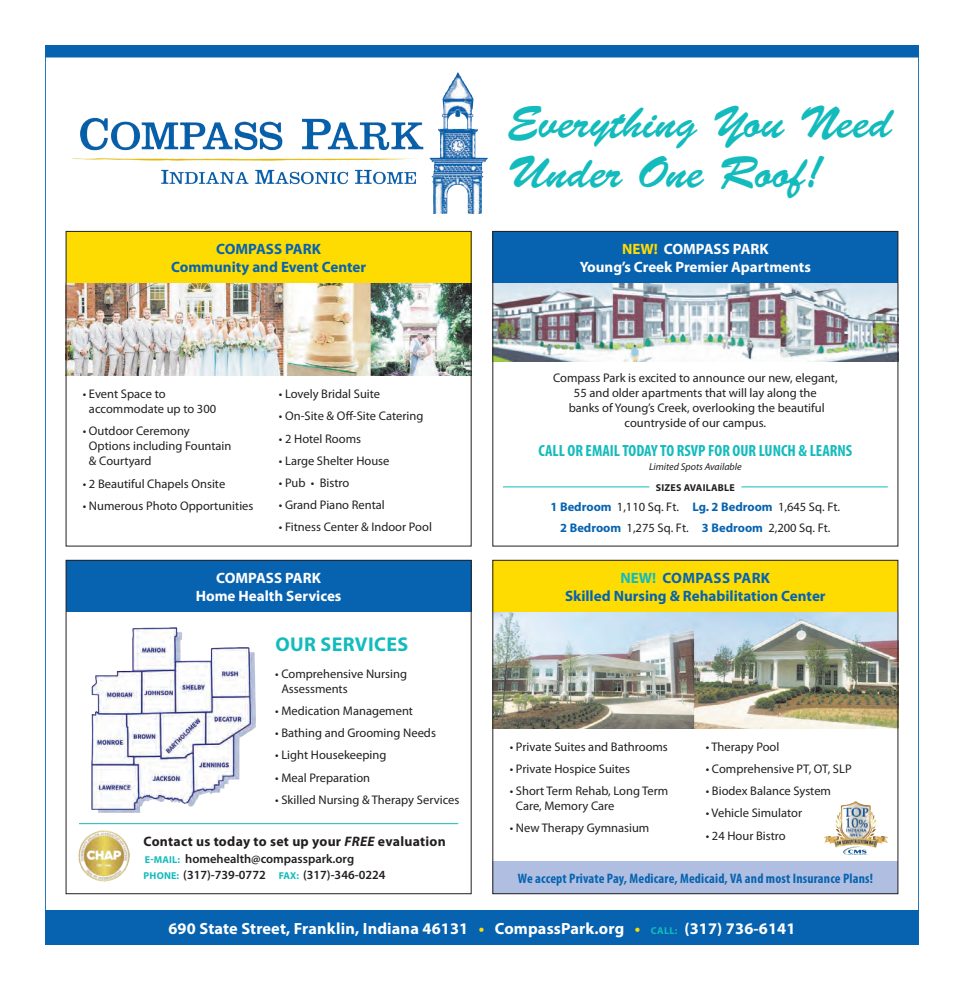
<style>
.page{position:relative;width:964px;height:990px;background:#fff}
.page>*{position:absolute;margin:0;border:0;box-sizing:border-box;transform-origin:0 0}
.t1{font:45.12px/49.6px "Brush Script Std";color:#14bbbd}
.t2{font:700 20px "Myriad Pro";letter-spacing:.02em;color:#14bbbd}
.t3{font:700 16.25px "Myriad Pro";letter-spacing:.01em;color:#fff}
.t4{font:700 condensed 16.25px "Myriad Pro";color:#14bbbd}
.t5{font:700 15px/18px "Myriad Pro";color:#0763b0;text-align:center}
.t6{font:700 15px/18px "Myriad Pro";color:#fff;text-align:center}
.t7{font:700 condensed 13.75px "Myriad Pro";letter-spacing:.01em;color:#0763b0}
.t8{font:700 13.75px "Myriad Pro";letter-spacing:.02em;color:#231f20}
.t9{font:12.5px/15px "Myriad Pro";color:#231f20}
.t10{font:600 12.5px/16.2px "Myriad Pro";color:#231f20}
.t11{font:italic 10px "Myriad Pro";color:#231f20}
.t12{font:700 10px "Myriad Pro";letter-spacing:.02em;color:#231f20}
.s1{color:#ffdc01}
.s2{font-style:italic}
.s3{font-weight:700;font-size:10px;color:#14bbbd}
.s4{font-weight:700;color:#0763b0}
.s5{color:#14bbbd}
.s6{font-size:10px;color:#14bbbd}
</style>
<div class="page">
<img style="left:72px;top:73px;width:415px;height:141px">
<div style="left:492px;top:861px;width:405px;height:33px;background:#b0bfe1"></div>
<img style="left:68px;top:283px;width:401px;height:93px">
<img style="left:91px;top:628px;width:164px;height:185px">
<img style="left:79px;top:831px;width:51px;height:50px">
<img style="left:494px;top:283px;width:401px;height:79px">
<img style="left:494px;top:612px;width:401px;height:117px">
<div style="left:66px;top:231px;width:405px;height:52px;background:#ffdc01"></div>
<div style="left:492px;top:231px;width:405px;height:52px;background:#0763b0"></div>
<div style="left:492px;top:560px;width:405px;height:52px;background:#ffdc01"></div>
<div style="left:66px;top:560px;width:405px;height:52px;background:#0763b0"></div>
<div style="left:45px;top:910px;width:873px;height:35px;background:#0763b0"></div>
<div style="left:45px;top:45px;width:873px;height:13px;background:#0763b0"></div>
<hr style="left:79px;top:823px;width:379px;height:1px;background:#14bbbd">
<img style="left:824px;top:802px;width:62px;height:52px">
<div style="left:492px;top:231px;width:405px;height:315px;border:1px solid #231f20"></div>
<div style="left:492px;top:560px;width:405px;height:334px;border:1px solid #231f20"></div>
<div style="left:66px;top:231px;width:405px;height:315px;border:1px solid #231f20"></div>
<div style="left:66px;top:560px;width:405px;height:334px;border:1px solid #231f20"></div>
<hr style="left:502px;top:487px;width:147px;height:1px;background:#14bbbd">
<hr style="left:741px;top:487px;width:146px;height:1px;background:#14bbbd">
<p class="t1" style="left:507px;top:99px;width:386px">Everything You Need<br>Under One Roof!</p>
<p class="t5" style="left:171px;top:239px;width:196px">COMPASS PARK<br>Community and Event Center</p>
<p class="t6" style="left:579px;top:239px;width:232px"><span class="s1">NEW!</span> COMPASS PARK<br>Young’s Creek Premier Apartments</p>
<p class="t9" style="left:89px;top:386px;width:129px;text-indent:-6px">• Event Space to accommodate up to 300</p>
<p class="t9" style="left:89px;top:423px;width:144px;text-indent:-6px">• Outdoor Ceremony<br>Options including Fountain &amp; Courtyard</p>
<p class="t9" style="left:83px;top:476px;width:144px">• 2 Beautiful Chapels Onsite</p>
<p class="t9" style="left:83px;top:498px;width:172px">• Numerous Photo Opportunities</p>
<p class="t9" style="left:279px;top:386px;width:103px">• Lovely Bridal Suite</p>
<p class="t9" style="left:279px;top:408px;width:146px">• On-Site &amp; Off-Site Catering</p>
<p class="t9" style="left:279px;top:431px;width:84px">• 2 Hotel Rooms</p>
<p class="t9" style="left:279px;top:453px;width:112px">• Large Shelter House</p>
<p class="t9" style="left:279px;top:475px;width:72px">• Pub • Bistro</p>
<p class="t9" style="left:279px;top:497px;width:107px">• Grand Piano Rental</p>
<p class="t9" style="left:279px;top:519px;width:154px">• Fitness Center &amp; Indoor Pool</p>
<p class="t6" style="left:196px;top:568px;width:147px">COMPASS PARK<br>Home Health Services</p>
<p class="t2" style="left:275px;top:632px;width:134px">OUR SERVICES</p>
<p class="t9" style="left:281px;top:666px;width:127px;text-indent:-6px">• Comprehensive Nursing<br>Assessments</p>
<p class="t9" style="left:275px;top:703px;width:139px">• Medication Management</p>
<p class="t9" style="left:275px;top:725px;width:162px">• Bathing and Grooming Needs</p>
<p class="t9" style="left:275px;top:747px;width:113px">• Light Housekeeping</p>
<p class="t9" style="left:275px;top:770px;width:96px">• Meal Preparation</p>
<p class="t9" style="left:275px;top:792px;width:186px">• Skilled Nursing &amp; Therapy Services</p>
<p class="t8" style="left:143px;top:833px;width:304px">Contact us today to set up your <span class="s2">FREE</span> evaluation</p>
<p class="t10" style="left:143px;top:850px;width:243px"><span class="s3">E-MAIL:</span> homehealth@compasspark.org<br><span class="s3">PHONE:</span> (317)-739-0772 <span class="s3">FAX:</span> (317)-346-0224</p>
<p class="t9" style="left:553px;top:370px;width:286px;text-align:center">Compass Park is excited to announce our new, elegant, 55 and older apartments that will lay along the<br>banks of Young’s Creek, overlooking the beautiful countryside of our campus.</p>
<p class="t4" style="left:538px;top:440px;width:315px">CALL OR EMAIL TODAY TO RSVP FOR OUR LUNCH &amp; LEARNS</p>
<p class="t11" style="left:648px;top:461px;width:94px">Limited Spots Available</p>
<p class="t12" style="left:655px;top:481px;width:80px">SIZES AVAILABLE</p>
<p class="t9" style="left:550px;top:497px;width:291px;line-height:20.6px;text-align:center"><span class="s4">1 Bedroom</span> 1,110 Sq. Ft. <span class="s4">Lg. 2 Bedroom</span> 1,645 Sq. Ft.<br><span class="s4">2 Bedroom</span> 1,275 Sq. Ft. <span class="s4">3 Bedroom</span> 2,200 Sq. Ft.</p>
<p class="t5" style="left:564px;top:568px;width:262px"><span class="s5">NEW!</span> COMPASS PARK<br>Skilled Nursing &amp; Rehabilitation Center</p>
<p class="t9" style="left:509px;top:739px;width:160px">• Private Suites and Bathrooms</p>
<p class="t9" style="left:509px;top:761px;width:122px">• Private Hospice Suites</p>
<p class="t9" style="left:515px;top:783px;width:154px;text-indent:-6px">• Short Term Rehab, Long Term<br>Care, Memory Care</p>
<p class="t9" style="left:509px;top:820px;width:141px">• New Therapy Gymnasium</p>
<p class="t9" style="left:705px;top:739px;width:75px">• Therapy Pool</p>
<p class="t9" style="left:705px;top:761px;width:147px">• Comprehensive PT, OT, SLP</p>
<p class="t9" style="left:705px;top:783px;width:127px">• Biodex Balance System</p>
<p class="t9" style="left:705px;top:805px;width:98px">• Vehicle Simulator</p>
<p class="t9" style="left:705px;top:828px;width:81px">• 24 Hour Bistro</p>
<p class="t7" style="left:517px;top:869px;width:356px">We accept Private Pay, Medicare, Medicaid, VA and most Insurance Plans!</p>
<p class="t3" style="left:168px;top:918px;width:628px">690 State Street, Franklin, Indiana 46131 <span class="s1">•</span> CompassPark.org <span class="s1">•</span> <span class="s6">CALL:</span> (317) 736-6141</p>
</div>
